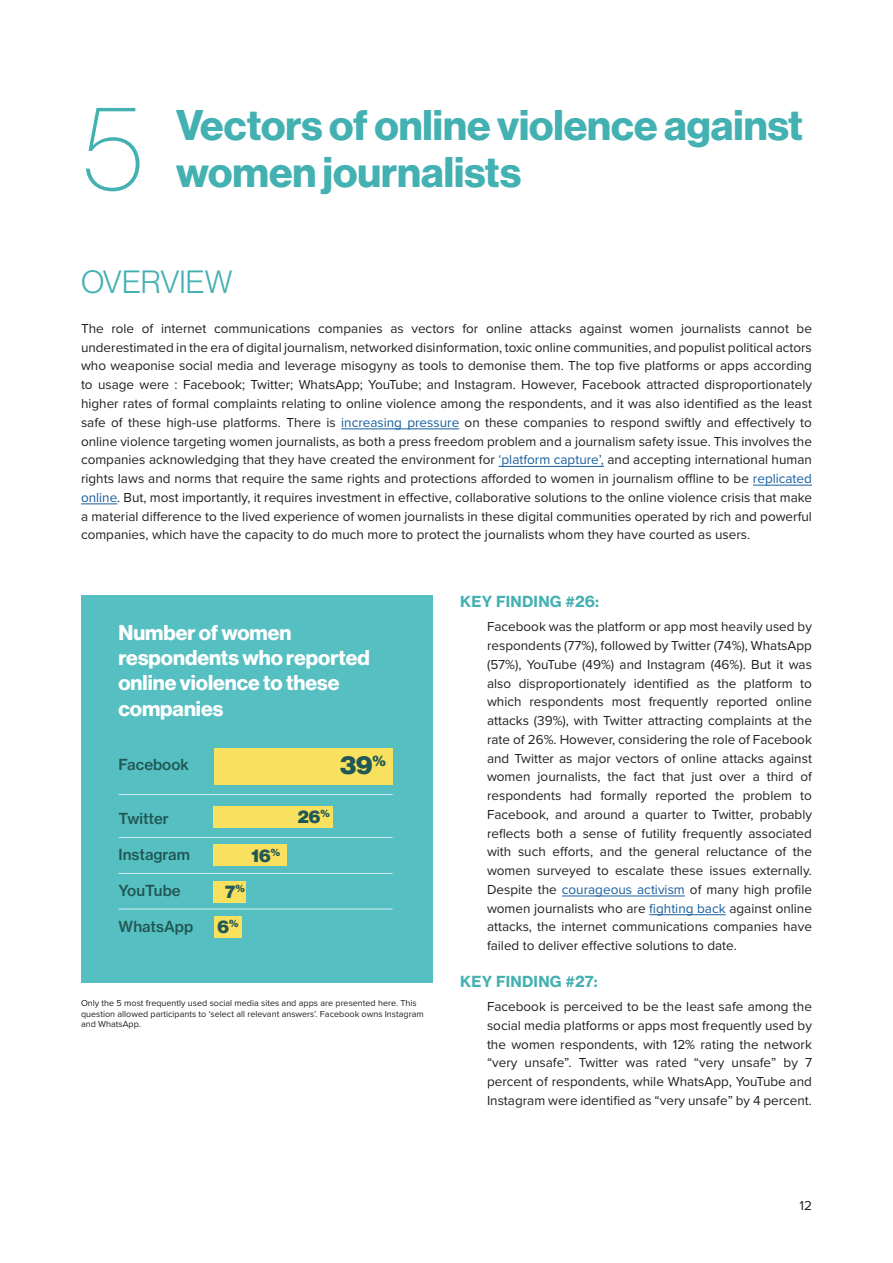
<style>
.page{position:relative;width:893px;height:1263px;background:#fff}
.page>*{position:absolute;margin:0;border:0;box-sizing:border-box;transform-origin:0 0}
.SNAP_chapter_new_num{font:120px "N Haas Grotesk DS Pro 25 Th";color:#43b0b1}
.SNAP_chapter_new{font:42px "N Haas Grotesk DS Pro 75 Bd";color:#43b0b1}
.t1{font:31.5px "N Haas Grotesk DS Pro 45 Lt";color:#43b0b1}
.t2{font:25.65px "N Haas Grotesk DS Pro 95 Blk";color:#215754}
.SNAP_infographic_whi{font:21px/25.2px "N Haas Grotesk DS Pro 75 Bd";color:#fff}
.t3{font:18px "N Haas Grotesk DS Pro 95 Blk";color:#215754}
.Snap_infographic_bod{font:15px "N Haas Grotesk TX Pro 65 Md";color:#215754}
.SNAP_key_finding_h1{font:15px "N Haas Grotesk TX Pro 75 Bd";letter-spacing:.015em;color:#43b0b1}
.SNAP_body{font:13.5px/18.8px "Proxima Nova";color:#231f20;text-align:justify}
.SNAP_key_finding_bod{font:13.5px/18.8px "Proxima Nova";color:#231f20;text-align:justify}
.SNAP_footnote{font:9px/10.5px "Proxima Nova";color:#231f20}
.s1{color:#175d9e}
</style>
<div class="page">
<div style="left:81px;top:595px;width:352px;height:388px;background:#56bfc1"></div>
<hr style="left:341px;top:428px;width:118px;height:1px;background:#175d9e">
<hr style="left:498px;top:466px;width:106px;height:1px;background:#175d9e">
<hr style="left:753px;top:485px;width:59px;height:1px;background:#175d9e">
<hr style="left:81px;top:503px;width:36px;height:1px;background:#175d9e">
<hr style="left:562px;top:895px;width:123px;height:1px;background:#175d9e">
<hr style="left:649px;top:914px;width:77px;height:1px;background:#175d9e">
<div style="left:214px;top:748px;width:179px;height:36px;background:#f8e15f"></div>
<div style="left:214px;top:806px;width:119px;height:21px;background:#f8e15f"></div>
<div style="left:214px;top:844px;width:73px;height:22px;background:#f8e15f"></div>
<div style="left:214px;top:881px;width:32px;height:22px;background:#f8e15f"></div>
<div style="left:214px;top:916px;width:27px;height:22px;background:#f8e15f"></div>
<hr style="left:119px;top:794px;width:274px;height:1px;background:#fff">
<hr style="left:119px;top:837px;width:274px;height:1px;background:#fff">
<hr style="left:119px;top:873px;width:274px;height:1px;background:#fff">
<hr style="left:119px;top:909px;width:274px;height:1px;background:#fff">
<p class="SNAP_chapter_new_num" style="left:83px;top:81px;width:62px">5</p>
<p class="SNAP_chapter_new" style="left:176px;top:101px;width:628px">Vectors of online violence against</p>
<p class="SNAP_chapter_new" style="left:176px;top:148px;width:347px">women journalists</p>
<p class="t1" style="left:81px;top:264px;width:153px">OVERVIEW</p>
<p class="SNAP_body" style="left:81px;top:318px;width:732px">The role of internet communications companies as vectors for online attacks against women journalists cannot be underestimated in the era of digital journalism, networked disinformation, toxic online communities, and populist political actors who weaponise social media and leverage misogyny as tools to demonise them. The top five platforms or apps according to usage were : Facebook; Twitter; WhatsApp; YouTube; and Instagram. However, Facebook attracted disproportionately higher rates of formal complaints relating to online violence among the respondents, and it was also identified as the least safe of these high-use platforms. There is <span class="s1">increasing pressure</span> on these companies to respond swiftly and effectively to online violence targeting women journalists, as both a press freedom problem and a journalism safety issue. This involves the companies acknowledging that they have created the environment for <span class="s1">‘platform capture’,</span> and accepting international human rights laws and norms that require the same rights and protections afforded to women in journalism offline to be <span class="s1">replicated online</span>. But, most importantly, it requires investment in effective, collaborative solutions to the online violence crisis that make a material difference to the lived experience of women journalists in these digital communities operated by rich and powerful companies, which have the capacity to do much more to protect the journalists whom they have courted as users.</p>
<p class="SNAP_infographic_whi" style="left:118px;top:620px;width:253px">Number of women respondents who reported online violence to these companies</p>
<p class="Snap_infographic_bod" style="left:119px;top:756px;width:72px">Facebook</p>
<p class="Snap_infographic_bod" style="left:119px;top:810px;width:52px">Twitter</p>
<p class="Snap_infographic_bod" style="left:119px;top:846px;width:73px">Instagram</p>
<p class="Snap_infographic_bod" style="left:119px;top:882px;width:64px">YouTube</p>
<p class="Snap_infographic_bod" style="left:119px;top:918px;width:76px">WhatsApp</p>
<p class="t3" style="left:252px;top:845px;width:30px">16<sup>%</sup></p>
<p class="t3" style="left:225px;top:881px;width:21px">7<sup>%</sup></p>
<p class="t3" style="left:218px;top:916px;width:22px">6<sup>%</sup></p>
<p class="t2" style="left:340px;top:750px;width:47px">39<sup>%</sup></p>
<p class="t3" style="left:298px;top:806px;width:34px">26<sup>%</sup></p>
<p class="SNAP_footnote" style="left:81px;top:997px;width:344px">Only the 5 most frequently used social media sites and apps are presented here. This question allowed participants to ‘select all relevant answers’. Facebook owns Instagram and WhatsApp.</p>
<p class="SNAP_key_finding_h1" style="left:460px;top:592px;width:141px">KEY FINDING #26:</p>
<p class="SNAP_key_finding_bod" style="left:487px;top:617px;width:326px">Facebook was the platform or app most heavily used by respondents (77%), followed by Twitter (74%), WhatsApp (57%), YouTube (49%) and Instagram (46%). But it was also disproportionately identified as the platform to which respondents most frequently reported online attacks (39%), with Twitter attracting complaints at the rate of 26%. However, considering the role of Facebook and Twitter as major vectors of online attacks against women journalists, the fact that just over a third of respondents had formally reported the problem to Facebook, and around a quarter to Twitter, probably reflects both a sense of futility frequently associated with such efforts, and the general reluctance of the women surveyed to escalate these issues externally.<br>Despite the <span class="s1">courageous activism</span> of many high profile women journalists who are <span class="s1">fighting back</span> against online attacks, the internet communications companies have failed to deliver effective solutions to date.</p>
<p class="SNAP_key_finding_h1" style="left:460px;top:972px;width:139px">KEY FINDING #27:</p>
<p class="SNAP_key_finding_bod" style="left:487px;top:996px;width:326px">Facebook is perceived to be the least safe among the social media platforms or apps most frequently used by the women respondents, with 12% rating the network “very unsafe”. Twitter was rated “very unsafe” by 7 percent of respondents, while WhatsApp, YouTube and Instagram were identified as “very unsafe” by 4 percent.</p>
<p class="SNAP_body" style="left:799px;top:1196px;width:14px">12</p>
</div>
